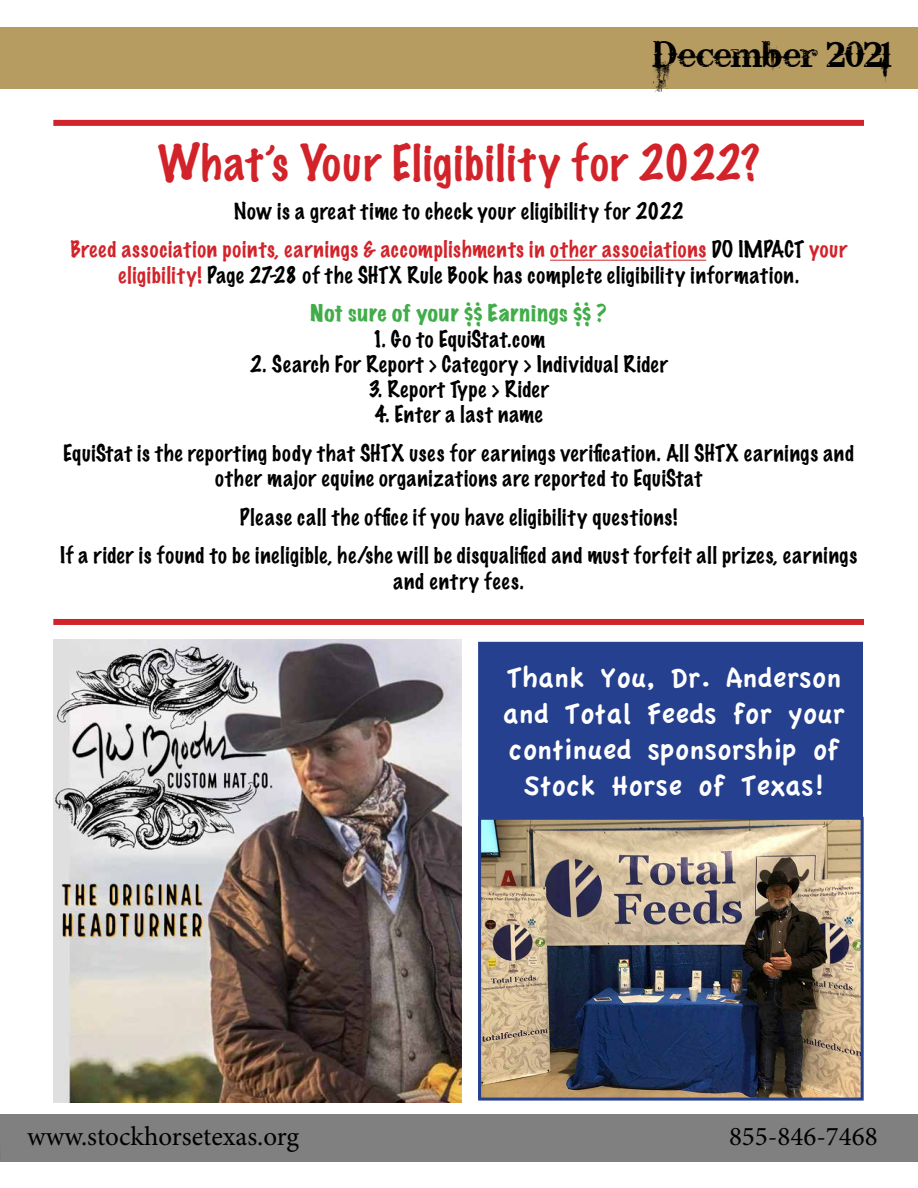
<style>
.page{position:relative;width:918px;height:1188px;background:#fff}
.page>*{position:absolute;margin:0;border:0;box-sizing:border-box;transform-origin:0 0}
.t1{font:100 45px "Marker Felt";letter-spacing:.035em;color:#d2232a}
.t2{font:36px "Bleeding Cowboys";color:#000}
.t3{font:30px/36px "Apple Casual";color:#fff;text-align:center}
.t4{font:27px "Minion Pro";color:#000}
.t5{font:100 21px/38.7px "Marker Felt";letter-spacing:.04em;color:#000;text-align:center}
.t6{font:100 21px/38.7px "Marker Felt";letter-spacing:.04em;color:#d2232a;text-align:center}
.t7{font:100 21px "Marker Felt";letter-spacing:.06em;color:#000}
.s1{color:#000}
.s2{color:#d2232a}
.s3{font-weight:400;font-stretch:expanded;color:#41ad49}
</style>
<div class="page">
<div style="left:0;top:27px;width:918px;height:62px;background:#b79c62"></div>
<div style="left:0;top:1115px;width:918px;height:47px;background:#808080"></div>
<div style="left:478px;top:642px;width:385px;height:457px;background:#25408f"></div>
<img style="left:53px;top:639px;width:408px;height:463px">
<img style="left:482px;top:821px;width:378px;height:276px">
<div style="left:478px;top:817px;width:386px;height:284px;border:3px solid #25408f"></div>
<hr style="left:550px;top:260px;width:156px;height:1px;background:#d2232a">
<div style="left:53px;top:619px;width:811px;height:6px;background:#d2232a"></div>
<div style="left:53px;top:120px;width:811px;height:6px;background:#d2232a"></div>
<h2 class="t2" style="left:653px;top:33px;width:240px">December 2021</h2>
<h1 class="t1" style="left:158px;top:127px;width:603px">What’s Your Eligibility for 2022?</h1>
<p class="t6" style="left:70px;top:191px;width:778px"><span class="s1">Now is a great time to check your eligibility for 2022<br></span>Breed association points, earnings &amp; accomplishments in other associations <span class="s1">DO IMPACT</span> your</p>
<p class="t5" style="left:118px;top:255px;width:682px"><span class="s2">eligibility!</span> Page 27-28 of the SHTX Rule Book has complete eligibility information.<br><span class="s3">Not sure of your $$ Earnings $$ ?</span></p>
<p class="t5" style="left:372px;top:319px;width:175px">1. Go to EquiStat.com</p>
<p class="t5" style="left:250px;top:344px;width:419px">2. Search For Report &gt; Category &gt; Individual Rider</p>
<p class="t5" style="left:369px;top:369px;width:182px">3. Report Type &gt; Rider</p>
<p class="t5" style="left:63px;top:394px;width:792px">4. Enter a last name<br>EquiStat is the reporting body that SHTX uses for earnings verification. All SHTX earnings and</p>
<p class="t5" style="left:60px;top:458px;width:799px">other major equine organizations are reported to EquiStat<br>Please call the office if you have eligibility questions!<br>If a rider is found to be ineligible, he/she will be disqualified and must forfeit all prizes, earnings</p>
<p class="t7" style="left:394px;top:564px;width:132px">and entry fees.</p>
<h3 class="t3" style="left:503px;top:660px;width:344px">Thank You, Dr. Anderson and Total Feeds for your continued sponsorship of<br>Stock Horse of Texas!</h3>
<p class="t4" style="left:27px;top:1118px;width:274px">www.stockhorsetexas.org</p>
<p class="t4" style="left:729px;top:1118px;width:150px">855-846-7468</p>
</div>
